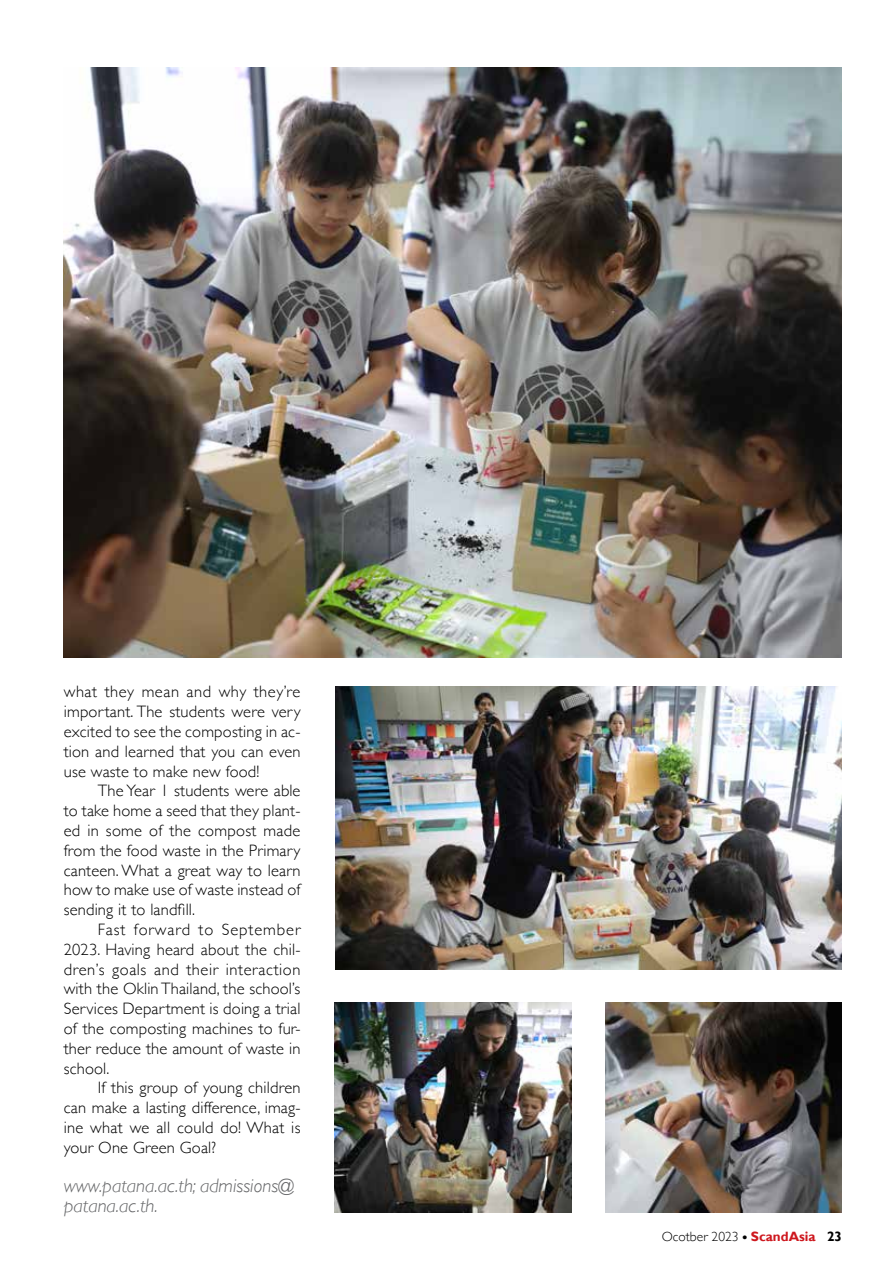
<style>
.page{position:relative;width:893px;height:1263px;background:#fff}
.page>*{position:absolute;margin:0;border:0;box-sizing:border-box;transform-origin:0 0}
.t1{font:italic 300 19.5px/19.5px "Gill Sans";color:#636466}
.t2{font:300 16.5px/19.8px "Gill Sans";letter-spacing:.01em;color:#000;text-align:justify}
.t3{font:300 13.5px "Gill Sans";color:#000}
.s1{font-weight:700}
.s2{font-weight:700;color:#ce171e}
</style>
<div class="page">
<img style="left:336px;top:686px;width:506px;height:284px">
<img style="left:605px;top:1002px;width:237px;height:210px">
<img style="left:335px;top:1002px;width:236px;height:210px">
<img style="left:64px;top:67px;width:778px;height:591px">
<p class="t2" style="left:64px;top:681px;width:238px">what they mean and why they’re important. The students were very excited to see the composting in ac&shy;tion and learned that you can even use waste to make new food!</p>
<p class="t2" style="left:64px;top:780px;width:238px;text-indent:34px">The Year 1 students were able to take home a seed that they plant&shy;ed in some of the compost made from the food waste in the Primary canteen. What a great way to learn how to make use of waste instead of sending it to landfill.</p>
<p class="t2" style="left:64px;top:919px;width:238px;text-indent:34px">Fast forward to September 2023. Having heard about the chil&shy;dren’s goals and their interaction with the Oklin Thailand, the school’s Services Department is doing a trial of the composting machines to fur&shy;ther reduce the amount of waste in school.</p>
<p class="t2" style="left:64px;top:1077px;width:238px;text-indent:34px">If this group of young children can make a lasting difference, imag&shy;ine what we all could do! What is your One Green Goal?</p>
<p class="t1" style="left:64px;top:1176px;width:232px">www.patana.ac.th; admissions@ patana.ac.th.</p>
<p class="t3" style="left:662px;top:1226px;width:182px">Ocotber 2023 <span class="s1">•</span> <span class="s2">ScandAsia</span> <span class="s1">23</span></p>
</div>
